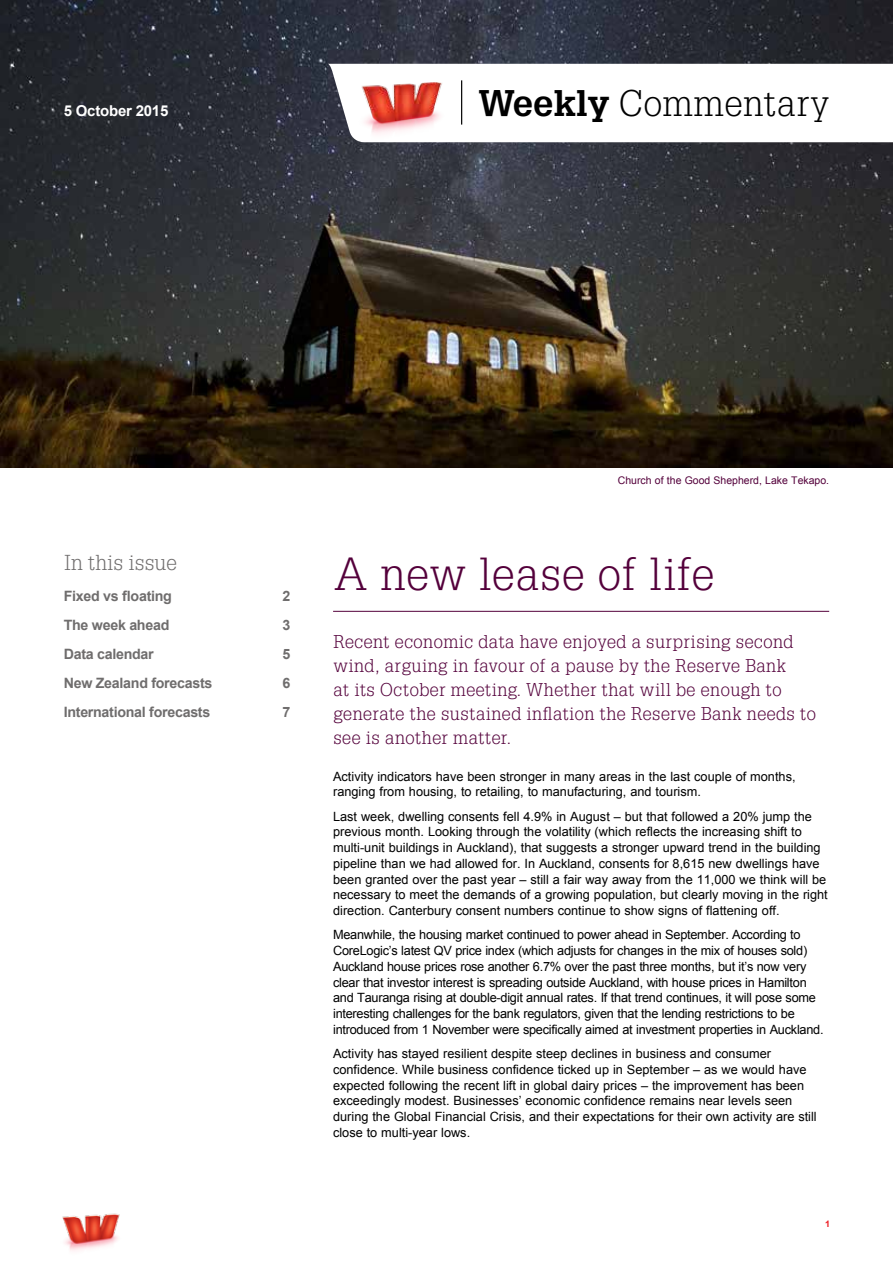
<style>
.page{position:relative;width:893px;height:1263px;background:#fff}
.page>*{position:absolute;margin:0;border:0;box-sizing:border-box;transform-origin:0 0}
.t1{font:45px "Westpac Helpa";letter-spacing:-.01em;color:#54003b}
.t2{font:36px "Westpac Helpa";letter-spacing:-.015em;color:#000}
.t3{font:21px "Westpac Helpa";letter-spacing:-.03em;color:#6f6d6d}
.t4{font:18px/24px "Westpac Helpa";letter-spacing:-.01em;color:#54003b}
.t5{font:700 15px "Arial";letter-spacing:-.015em;color:#fff}
.t6{font:700 14.25px "Arial";letter-spacing:-.02em;color:#6f6d6d}
.t7{font:12.75px/15.8px "Arial";color:#000}
.t8{font:12.75px/15.8px "Arial";letter-spacing:-.02em;color:#000}
.t9{font:10.5px "Arial";color:#54003b}
.t10{font:700 9px "Arial";color:#ed1d24}
.s1{font-weight:700}
</style>
<div class="page">
<img style="left:0;top:0;width:893px;height:468px">
<hr style="left:333px;top:611px;width:496px;height:1px;background:#54003b">
<svg style="left:328px;top:64px;width:565px;height:78px"></svg>
<img style="left:344px;top:71px;width:118px;height:71px">
<hr style="left:461px;top:80px;width:1px;height:45px;background:#000">
<img style="left:62px;top:1213px;width:58px;height:38px">
<p class="t5" style="left:64px;top:100px;width:106px">5 October 2015</p>
<h2 class="t2" style="left:478px;top:81px;width:353px"><span class="s1">Weekly</span> Commentary</h2>
<h3 class="t3" style="left:64px;top:550px;width:115px">In this issue</h3>
<p class="t6" style="left:64px;top:586px;width:110px">Fixed vs floating</p>
<p class="t6" style="left:282px;top:586px;width:9px">2</p>
<p class="t6" style="left:64px;top:615px;width:107px">The week ahead</p>
<p class="t6" style="left:282px;top:615px;width:9px">3</p>
<p class="t6" style="left:64px;top:644px;width:92px">Data calendar</p>
<p class="t6" style="left:282px;top:644px;width:9px">5</p>
<p class="t6" style="left:64px;top:673px;width:150px">New Zealand forecasts</p>
<p class="t6" style="left:282px;top:673px;width:9px">6</p>
<p class="t6" style="left:64px;top:702px;width:148px">International forecasts</p>
<p class="t6" style="left:282px;top:702px;width:9px">7</p>
<p class="t9" style="left:618px;top:473px;width:213px">Church of the Good Shepherd, Lake Tekapo.</p>
<h1 class="t1" style="left:333px;top:546px;width:384px">A new lease of life</h1>
<p class="t4" style="left:333px;top:629px;width:485px">Recent economic data have enjoyed a surprising second wind, arguing in favour of a pause by the Reserve Bank<br>at its October meeting. Whether that will be enough to generate the sustained inflation the Reserve Bank needs to see is another matter.</p>
<p class="t7" style="left:333px;top:768px;width:464px">Activity indicators have been stronger in many areas in the last couple of months, ranging from housing, to retailing, to manufacturing, and tourism.</p>
<p class="t7" style="left:333px;top:808px;width:496px">Last week, dwelling consents fell 4.9% in August – but that followed a 20% jump the previous month. Looking through the volatility (which reflects the increasing shift to multi-unit buildings in Auckland), that suggests a stronger upward trend in the building pipeline than we had allowed for. In Auckland, consents for 8,615 new dwellings have been granted over the past year – still a fair way away from the 11,000 we think will be necessary to meet the demands of a growing population, but clearly moving in the right direction. Canterbury consent numbers continue to show signs of flattening off.</p>
<p class="t8" style="left:333px;top:927px;width:492px">Meanwhile, the housing market continued to power ahead in September. According to CoreLogic’s latest QV price index (which adjusts for changes in the mix of houses sold)<br>Auckland house prices rose another 6.7% over the past three months, but it’s now very clear that investor interest is spreading outside Auckland, with house prices in Hamilton and Tauranga rising at double-digit annual rates. If that trend continues, it will pose some interesting challenges for the bank regulators, given that the lending restrictions to be introduced from 1 November were specifically aimed at investment properties in Auckland.</p>
<p class="t7" style="left:333px;top:1046px;width:485px">Activity has stayed resilient despite steep declines in business and consumer confidence. While business confidence ticked up in September – as we would have expected following the recent lift in global dairy prices – the improvement has been exceedingly modest. Businesses’ economic confidence remains near levels seen during the Global Financial Crisis, and their expectations for their own activity are still close to multi-year lows.</p>
<p class="t10" style="left:825px;top:1218px;width:7px">1</p>
</div>
